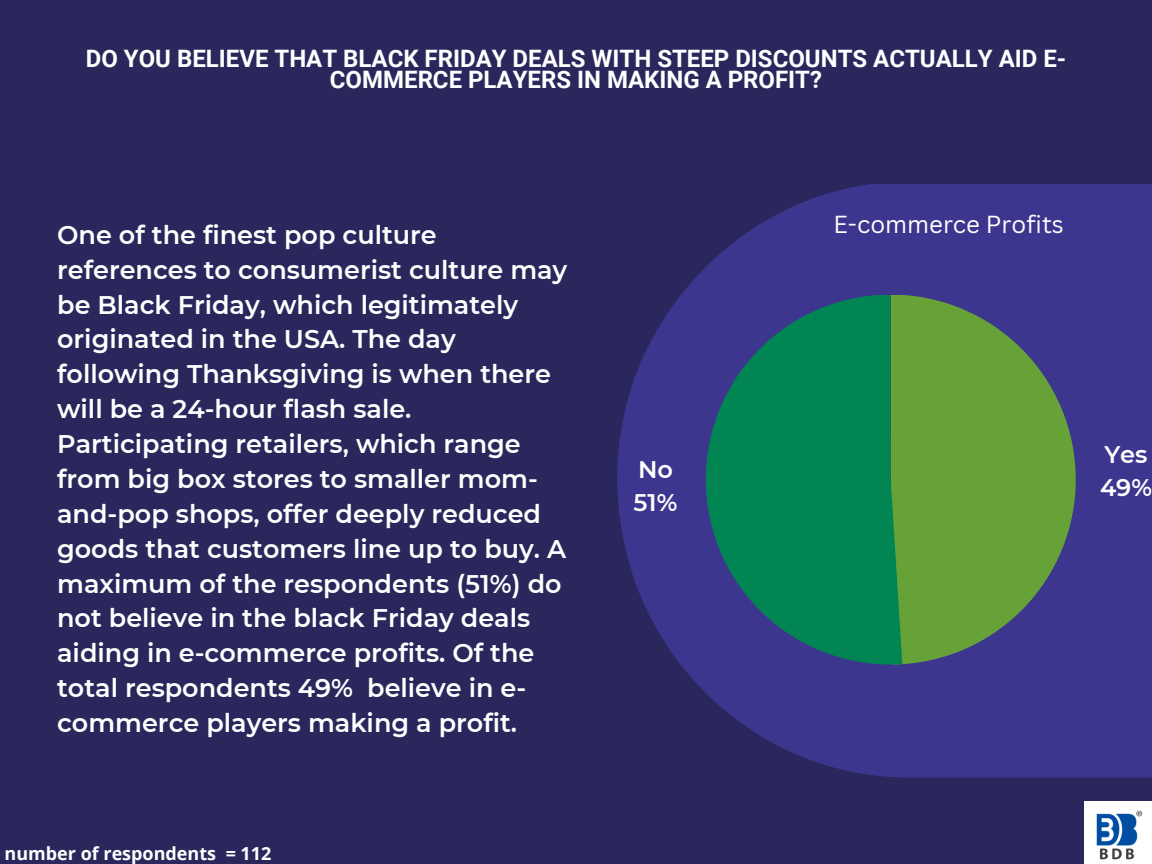
<style>
.page{position:relative;width:1152px;height:864px;background:#2a275c}
.page>*{position:absolute;margin:0;border:0;box-sizing:border-box;transform-origin:0 0}
.t1{font:600 25.5px/34.8px "Montserrat";color:#fff}
.t2{font:700 24px/21.3px "Roboto";color:#fff;text-align:center}
.t3{font:24px "Canva Sans";color:#fff}
.t4{font:600 24px/32.7px "Montserrat";color:#fff}
.t5{font:700 18px "Open Sans";color:#fff}
</style>
<div class="page">
<svg style="left:617px;top:184px;width:535px;height:594px;fill:#3c368f"></svg>
<svg style="left:902px;top:295px;width:174px;height:370px;background:#5c894a"></svg>
<svg style="left:706px;top:295px;width:196px;height:370px;background:#10765e"></svg>
<svg style="left:891px;top:295px;width:1px;height:185px"></svg>
<img style="left:1085px;top:802px;width:67px;height:62px">
<p class="t2" style="left:86px;top:48px;width:982px">DO YOU BELIEVE THAT BLACK FRIDAY DEALS WITH STEEP DISCOUNTS ACTUALLY AID E-<br>COMMERCE PLAYERS IN MAKING A PROFIT?</p>
<p class="t1" style="left:57px;top:217px;width:512px">One of the finest pop culture references to consumerist culture may be Black Friday, which legitimately originated in the USA. The day following Thanksgiving is when there will be a 24-hour flash sale.<br>Participating retailers, which range from big box stores to smaller mom&shy;and-pop shops, offer deeply reduced goods that customers line up to buy. A maximum of the respondents (51%) do not believe in the black Friday deals aiding in e-commerce profits. Of the total respondents 49% believe in e&shy;commerce players making a profit.</p>
<p class="t5" style="left:5px;top:841px;width:268px">number of respondents = 112</p>
<p class="t4" style="left:634px;top:453px;width:45px">No<br>51%</p>
<p class="t3" style="left:833px;top:208px;width:232px">E-commerce Profits</p>
<p class="t4" style="left:1100px;top:438px;width:53px">Yes<br>49%</p>
</div>
